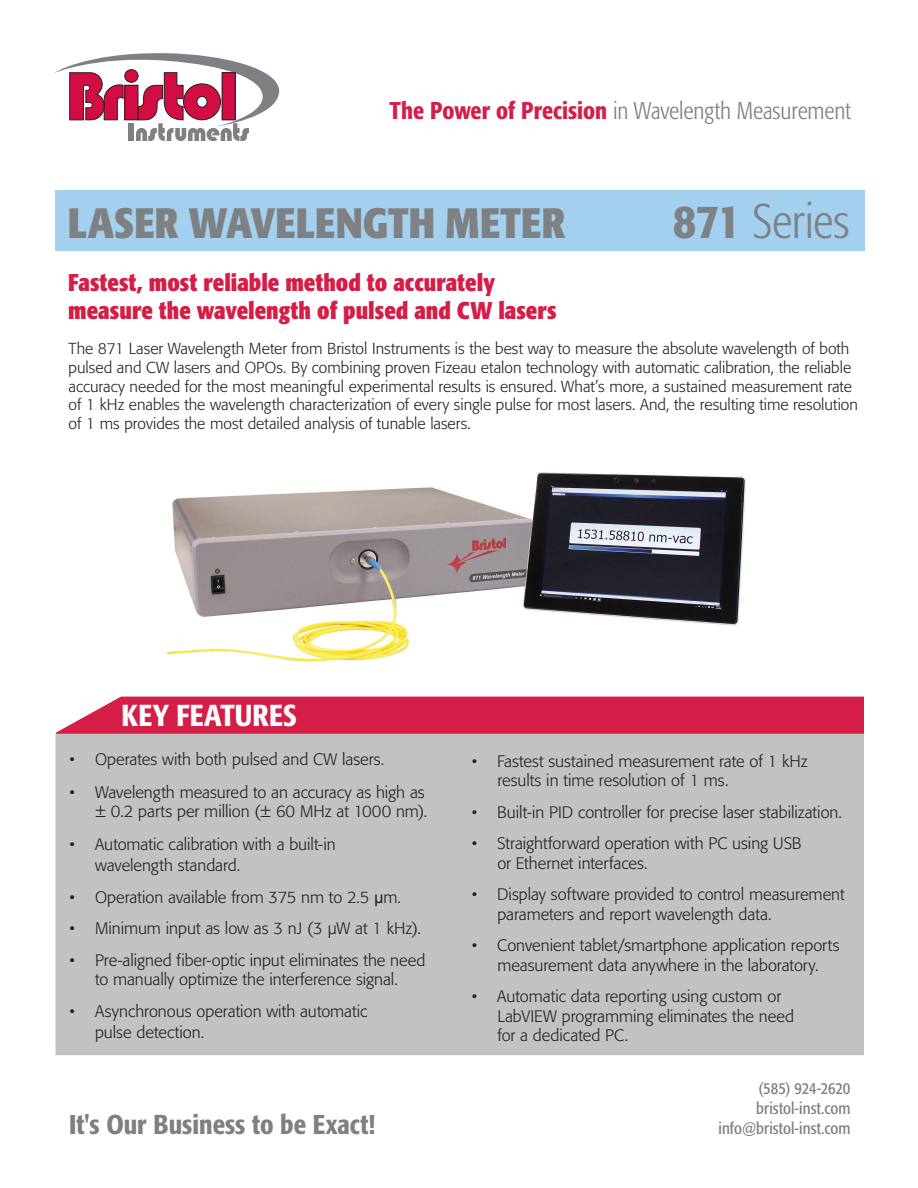
<style>
.page{position:relative;width:918px;height:1188px;background:#fff}
.page>*{position:absolute;margin:0;border:0;box-sizing:border-box;transform-origin:0 0}
.t1{font:300 condensed 48px "Formata";color:#7e8083}
.t2{font:700 condensed 42px "Formata";letter-spacing:.005em;color:#7e8083}
.t3{font:500 condensed 30px "Formata";letter-spacing:.005em;color:#fff}
.t4{font:500 condensed 27px "Formata";color:#7e8083}
.t5{font:700 condensed 24px/28.8px "Formata";color:#d41e47}
.t6{font:300 condensed 24px "Formata";letter-spacing:-.005em;color:#7e8083}
.t7{font:300 16.5px/19.5px "Formata";color:#231f20}
.t8{font:condensed 16.5px/19.8px "Formata";color:#7e8083;text-align:right}
.t9{font:300 15.75px/18.9px "Formata";color:#231f20}
.s1{font-weight:500;color:#d41e47}
.s2{font-weight:500}
.s3{font-family:"Arial Narrow";font-weight:400}
</style>
<div class="page">
<div style="left:55px;top:190px;width:810px;height:61px;background:#a3d0ee"></div>
<div style="left:56px;top:697px;width:808px;height:36px;background:#d41e47"></div>
<img style="left:167px;top:472px;width:579px;height:190px">
<svg style="left:54px;top:53px;width:226px;height:88px"></svg>
<div style="left:56px;top:734px;width:808px;height:321px;background:#c3c1c2"></div>
<hr style="left:56px;top:733px;width:808px;height:1px;background:#b5585e">
<h3 class="t6" style="left:390px;top:99px;width:463px"><span class="s1">The Power of Precision</span> in Wavelength Measurement</h3>
<h2 class="t2" style="left:68px;top:203px;width:499px">LASER WAVELENGTH METER</h2>
<h1 class="t1" style="left:673px;top:197px;width:178px"><span class="s2">871</span> Series</h1>
<h3 class="t5" style="left:68px;top:269px;width:490px">Fastest, most reliable method to accurately measure the wavelength of pulsed and CW lasers</h3>
<p class="t9" style="left:69px;top:340px;width:791px">The 871 Laser Wavelength Meter from Bristol Instruments is the best way to measure the absolute wavelength of both pulsed and CW lasers and OPOs. By combining proven Fizeau etalon technology with automatic calibration, the reliable accuracy needed for the most meaningful experimental results is ensured. What’s more, a sustained measurement rate of 1 kHz enables the wavelength characterization of every single pulse for most lasers. And, the resulting time resolution of 1 ms provides the most detailed analysis of tunable lasers.</p>
<h3 class="t3" style="left:121px;top:701px;width:177px">KEY FEATURES</h3>
<p class="t7" style="left:70px;top:750px;width:316px">• Operates with both pulsed and CW lasers.</p>
<p class="t7" style="left:70px;top:783px;width:359px;text-align:right">• Wavelength measured to an accuracy as high as ± 0.2 parts per million (± 60 MHz at 1000 nm).</p>
<p class="t7" style="left:95px;top:835px;width:242px;line-height:21px;text-indent:-26px">• Automatic calibration with a built-in wavelength standard.</p>
<p class="t7" style="left:70px;top:888px;width:333px">• Operation available from 375 nm to 2.5 <span class="s3">μ</span>m.</p>
<p class="t7" style="left:70px;top:920px;width:353px">• Minimum input as low as 3 nJ (3 µW at 1 kHz).</p>
<p class="t7" style="left:70px;top:951px;width:358px;text-align:center">• Pre-aligned fiber-optic input eliminates the need to manually optimize the interference signal.</p>
<p class="t7" style="left:95px;top:1001px;width:274px;line-height:21px;text-indent:-26px">• Asynchronous operation with automatic pulse detection.</p>
<h3 class="t4" style="left:69px;top:1111px;width:307px">It's Our Business to be Exact!</h3>
<p class="t7" style="left:497px;top:752px;width:312px;text-indent:-26px">• Fastest sustained measurement rate of 1 kHz results in time resolution of 1 ms.</p>
<p class="t7" style="left:472px;top:803px;width:372px">• Built-in PID controller for precise laser stabilization.</p>
<p class="t7" style="left:497px;top:834px;width:306px;text-indent:-26px">• Straightforward operation with PC using USB or Ethernet interfaces.</p>
<p class="t7" style="left:497px;top:885px;width:349px;text-indent:-26px">• Display software provided to control measurement parameters and report wavelength data.</p>
<p class="t7" style="left:472px;top:936px;width:369px;text-align:center">• Convenient tablet/smartphone application reports measurement data anywhere in the laboratory.</p>
<p class="t7" style="left:497px;top:987px;width:298px;text-indent:-26px">• Automatic data reporting using custom or<br>LabVIEW programming eliminates the need for a dedicated PC.</p>
<p class="t8" style="left:719px;top:1079px;width:133px">(585) 924-2620 bristol-inst.com info@bristol-inst.com</p>
</div>
